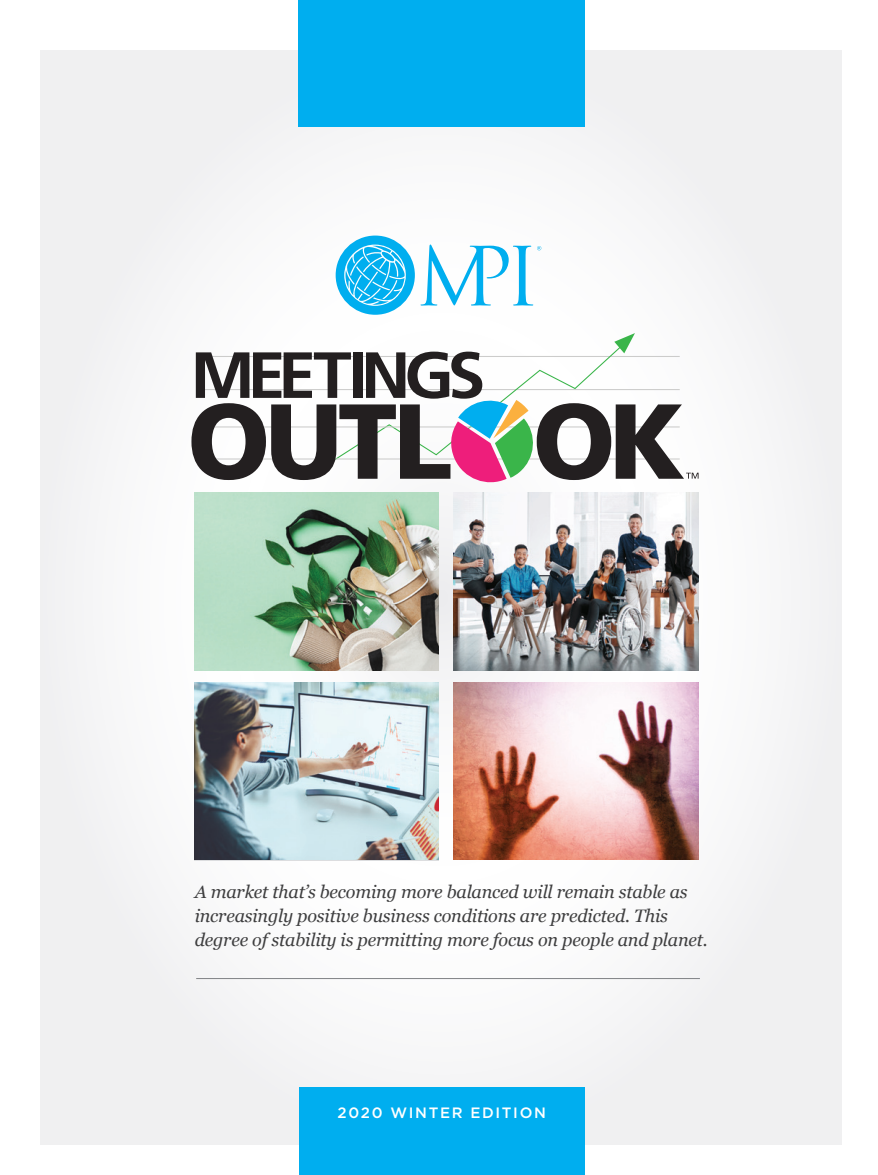
<style>
.page{position:relative;width:878px;height:1175px;background:#fff}
.page>*{position:absolute;margin:0;border:0;box-sizing:border-box;transform-origin:0 0}
.t1{font:700 65.1px "Frutiger";letter-spacing:-.09em;color:#231f20;scale:1.05 1}
.t2{font:italic 18px/24px "Georgia";letter-spacing:-.01em;color:#3e3e3f}
.t3{font:500 15px "Gotham";letter-spacing:.11em;color:#fff}
</style>
<div class="page">
<div style="left:40px;top:50px;width:802px;height:1094px;background:#f4f4f5"></div>
<img style="left:454px;top:682px;width:244px;height:177px">
<svg style="left:191px;top:333px;width:507px;height:150px"></svg>
<img style="left:454px;top:492px;width:244px;height:178px">
<img style="left:194px;top:492px;width:244px;height:178px">
<img style="left:194px;top:682px;width:244px;height:177px">
<div style="left:299px;top:1087px;width:285px;height:87px;background:#00aeef"></div>
<hr style="left:196px;top:978px;width:504px;height:1px;background:#808285">
<div style="left:298px;top:0;width:287px;height:127px;background:#00aeef"></div>
<svg style="left:335px;top:235px;width:206px;height:80px"></svg>
<p class="t1" style="left:190px;top:337px;width:282px">MEETINGS</p>
<p class="t2" style="left:195px;top:878px;width:514px">A market that’s becoming more balanced will remain stable as increasingly positive business conditions are predicted. This degree of stability is permitting more focus on people and planet.</p>
<p class="t3" style="left:337px;top:1102px;width:210px">2020 WINTER EDITION</p>
</div>
